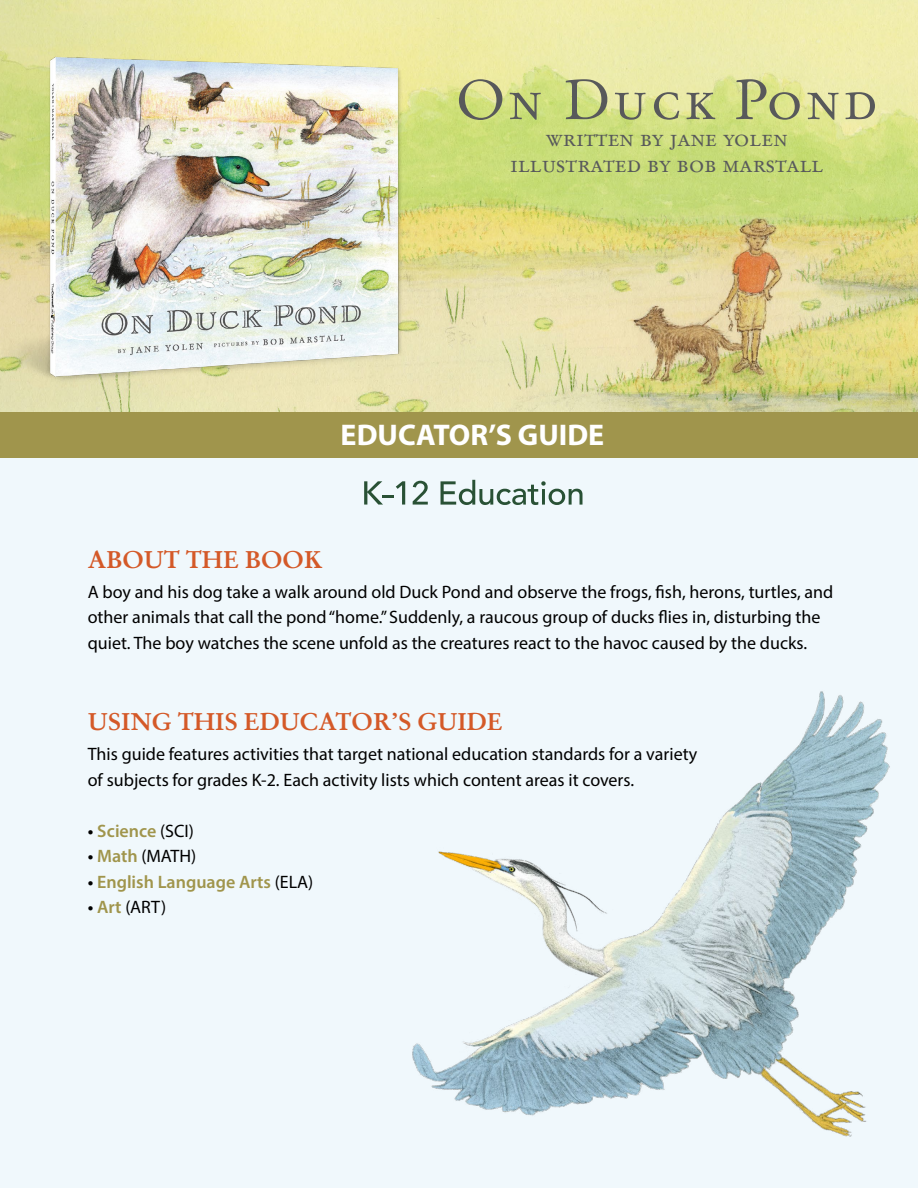
<style>
.page{position:relative;width:918px;height:1188px;background:#fff}
.page>*{position:absolute;margin:0;border:0;box-sizing:border-box;transform-origin:0 0}
.t1{font:55.5px "Stempel Garamond Roman SC";letter-spacing:.06em;color:#58595b}
.t2{font:700 30px "Myriad Pro";color:#fff}
.t3{font:700 24px "Stempel Garamond";color:#d45928}
.t4{font:23.7px/25.3px "Stempel Garamond Roman SC";color:#58595b;text-align:center}
.t5{font:18px/25.5px "Myriad Pro";color:#000}
.t6{font:600 18px "Myriad Pro";color:#a0954c}
.s1{color:#000}
.s2{font-weight:400;color:#000}
.s3{font-weight:600}
.s4{font-weight:600;color:#a0954c}
</style>
<div class="page">
<div style="left:0;top:375px;width:918px;height:813px;background:#f0f8fc"></div>
<img style="left:0;top:0;width:918px;height:412px">
<img style="left:0;top:40px;width:423px;height:359px">
<div style="left:0;top:412px;width:918px;height:46px;background:#a0954c"></div>
<img style="left:412px;top:691px;width:478px;height:446px">
<svg style="left:364px;top:481px;width:41px;height:24px"></svg>
<svg style="left:413px;top:481px;width:15px;height:24px"></svg>
<svg style="left:441px;top:480px;width:141px;height:25px"></svg>
<h1 class="t1" style="left:456px;top:75px;width:423px">On Duck Pond</h1>
<h3 class="t4" style="left:510px;top:128px;width:315px">written by jane yolen illustrated by bob marstall</h3>
<h2 class="t2" style="left:341px;top:415px;width:265px">EDUCATOR’S GUIDE</h2>
<h3 class="t3" style="left:88px;top:544px;width:236px">ABOUT THE BOOK</h3>
<p class="t5" style="left:88px;top:578px;width:747px">A boy and his dog take a walk around old Duck Pond and observe the frogs, fish, herons, turtles, and other animals that call the pond “home.” Suddenly, a raucous group of ducks flies in, disturbing the quiet. The boy watches the scene unfold as the creatures react to the havoc caused by the ducks.</p>
<h3 class="t3" style="left:88px;top:707px;width:416px">USING THIS EDUCATOR’S GUIDE</h3>
<p class="t5" style="left:88px;top:741px;width:611px">This guide features activities that target national education standards for a variety of subjects for grades K-2. Each activity lists which content areas it covers.</p>
<p class="t6" style="left:88px;top:819px;width:108px"><span class="s1">•</span> Science <span class="s2">(SCI)</span></p>
<p class="t5" style="left:88px;top:843px;width:110px"><span class="s3">•</span> <span class="s4">Math</span> (MATH)</p>
<p class="t6" style="left:88px;top:870px;width:227px"><span class="s1">•</span> English Language Arts <span class="s2">(ELA)</span></p>
<p class="t5" style="left:88px;top:894px;width:80px"><span class="s3">•</span> <span class="s4">Art</span> (ART)</p>
</div>
